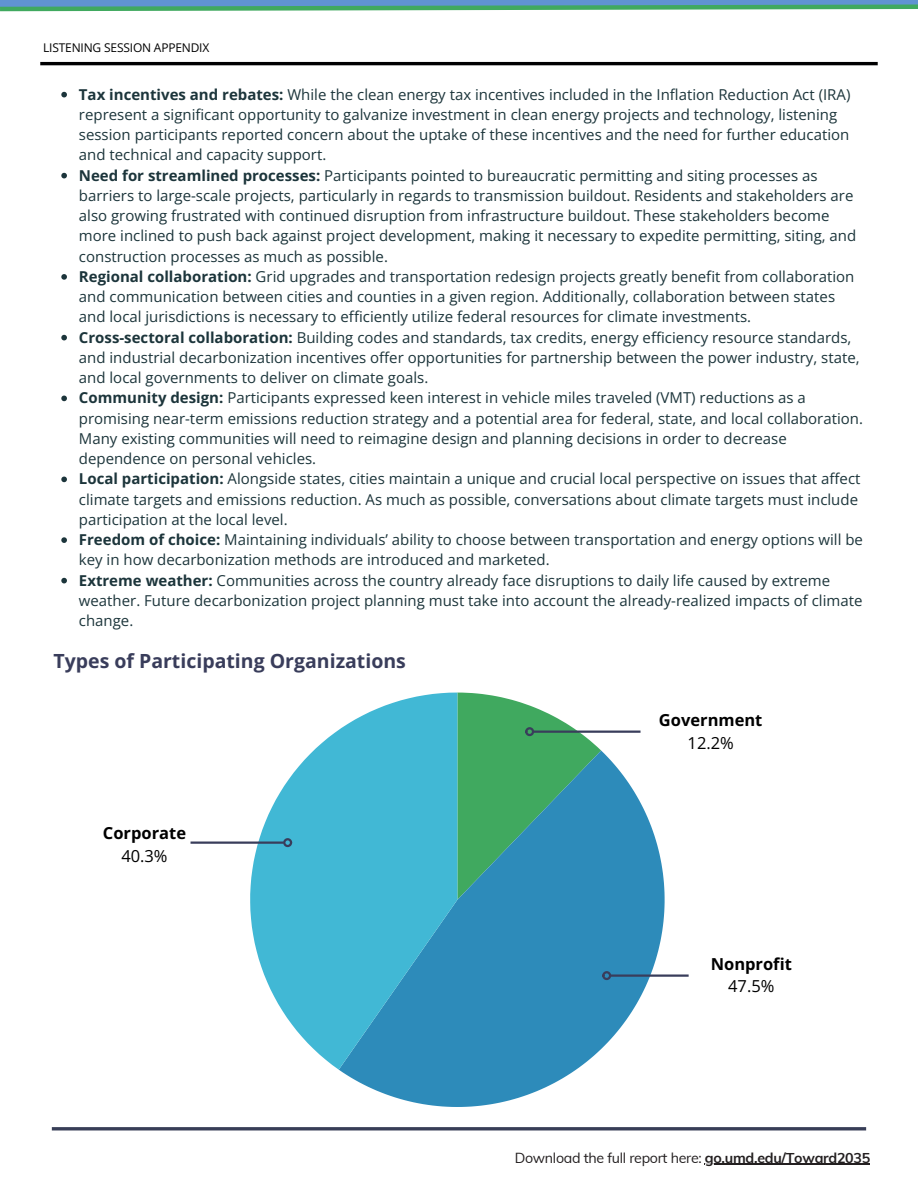
<style>
.page{position:relative;width:918px;height:1188px;background:#fff}
.page>*{position:absolute;margin:0;border:0;box-sizing:border-box;transform-origin:0 0}
.t1{font:700 19.5px "Open Sans";color:#393d5b}
.t2{font:700 16.5px/22.5px "Open Sans";color:#000;text-align:center}
.t3{font:15px/20.2px "Open Sans";color:#1c353b}
.t4{font:14.25px "Muli";letter-spacing:-.02em;color:#231f20}
.t5{font:12px "Open Sans";letter-spacing:-.015em;color:#000001}
.s1{font-weight:700}
.s2{font-weight:400}
</style>
<div class="page">
<hr style="left:52px;top:1127px;width:814px;height:3px;background:#383e57">
<hr style="left:40px;top:62px;width:838px;height:3px;background:#000001">
<svg style="left:457px;top:693px;width:144px;height:58px"></svg>
<svg style="left:339px;top:751px;width:326px;height:356px;fill:#2d8bba"></svg>
<svg style="left:250px;top:693px;width:207px;height:377px;fill:#41b8d5"></svg>
<svg style="left:61px;top:92px;width:6px;height:5px"></svg>
<svg style="left:61px;top:173px;width:6px;height:5px"></svg>
<svg style="left:61px;top:274px;width:6px;height:6px"></svg>
<svg style="left:61px;top:335px;width:6px;height:5px"></svg>
<svg style="left:61px;top:396px;width:6px;height:5px"></svg>
<svg style="left:61px;top:477px;width:6px;height:5px"></svg>
<svg style="left:61px;top:537px;width:6px;height:6px"></svg>
<svg style="left:61px;top:578px;width:6px;height:5px"></svg>
<hr style="left:191px;top:842px;width:93px;height:2px;background:#393d5b">
<div style="left:283px;top:838px;width:9px;height:9px;border:2px solid #393d5b;border-radius:50%"></div>
<hr style="left:611px;top:974px;width:78px;height:3px;background:#393d5b">
<div style="left:602px;top:971px;width:9px;height:9px;border:2px solid #393d5b;border-radius:50%"></div>
<hr style="left:534px;top:731px;width:107px;height:2px;background:#393d5b">
<div style="left:525px;top:727px;width:9px;height:9px;border:2px solid #393d5b;border-radius:50%"></div>
<svg style="left:0;top:0;width:918px;height:12px;background:#6cacad"></svg>
<hr style="left:705px;top:1164px;width:165px;height:1px;background:#231f20">
<p class="t5" style="left:43px;top:40px;width:168px">LISTENING SESSION APPENDIX</p>
<p class="t3" style="left:79px;top:84px;width:773px"><span class="s1">Tax incentives and rebates:</span> While the clean energy tax incentives included in the Inflation Reduction Act (IRA) represent a significant opportunity to galvanize investment in clean energy projects and technology, listening session participants reported concern about the uptake of these incentives and the need for further education and technical and capacity support.</p>
<p class="t3" style="left:79px;top:165px;width:779px"><span class="s1">Need for streamlined processes:</span> Participants pointed to bureaucratic permitting and siting processes as barriers to large-scale projects, particularly in regards to transmission buildout. Residents and stakeholders are also growing frustrated with continued disruption from infrastructure buildout. These stakeholders become more inclined to push back against project development, making it necessary to expedite permitting, siting, and construction processes as much as possible.</p>
<p class="t3" style="left:79px;top:266px;width:777px"><span class="s1">Regional collaboration:</span> Grid upgrades and transportation redesign projects greatly benefit from collaboration and communication between cities and counties in a given region. Additionally, collaboration between states and local jurisdictions is necessary to efficiently utilize federal resources for climate investments.</p>
<p class="t3" style="left:79px;top:327px;width:782px"><span class="s1">Cross-sectoral collaboration:</span> Building codes and standards, tax credits, energy efficiency resource standards, and industrial decarbonization incentives offer opportunities for partnership between the power industry, state, and local governments to deliver on climate goals.</p>
<p class="t3" style="left:79px;top:388px;width:786px"><span class="s1">Community design:</span> Participants expressed keen interest in vehicle miles traveled (VMT) reductions as a promising near-term emissions reduction strategy and a potential area for federal, state, and local collaboration.<br>Many existing communities will need to reimagine design and planning decisions in order to decrease dependence on personal vehicles.</p>
<p class="t3" style="left:79px;top:469px;width:783px"><span class="s1">Local participation:</span> Alongside states, cities maintain a unique and crucial local perspective on issues that affect climate targets and emissions reduction. As much as possible, conversations about climate targets must include participation at the local level.</p>
<p class="t3" style="left:79px;top:529px;width:786px"><span class="s1">Freedom of choice:</span> Maintaining individuals’ ability to choose between transportation and energy options will be key in how decarbonization methods are introduced and marketed.</p>
<h1 class="t3" style="left:79px;top:570px;width:785px"><span class="s1">Extreme weather:</span> Communities across the country already face disruptions to daily life caused by extreme weather. Future decarbonization project planning must take into account the already-realized impacts of climate change.</h1>
<p class="t1" style="left:53px;top:647px;width:354px">Types of Participating Organizations</p>
<h2 class="t2" style="left:103px;top:822px;width:85px">Corporate<br><span class="s2">40.3%</span></h2>
<h2 class="t2" style="left:659px;top:708px;width:105px">Government<br><span class="s2">12.2%</span></h2>
<h2 class="t2" style="left:711px;top:952px;width:83px">Nonprofit<br><span class="s2">47.5%</span></h2>
<p class="t4" style="left:515px;top:1148px;width:357px">Download the full report here: <span class="s1">go.umd.edu/Toward2035</span></p>
</div>
